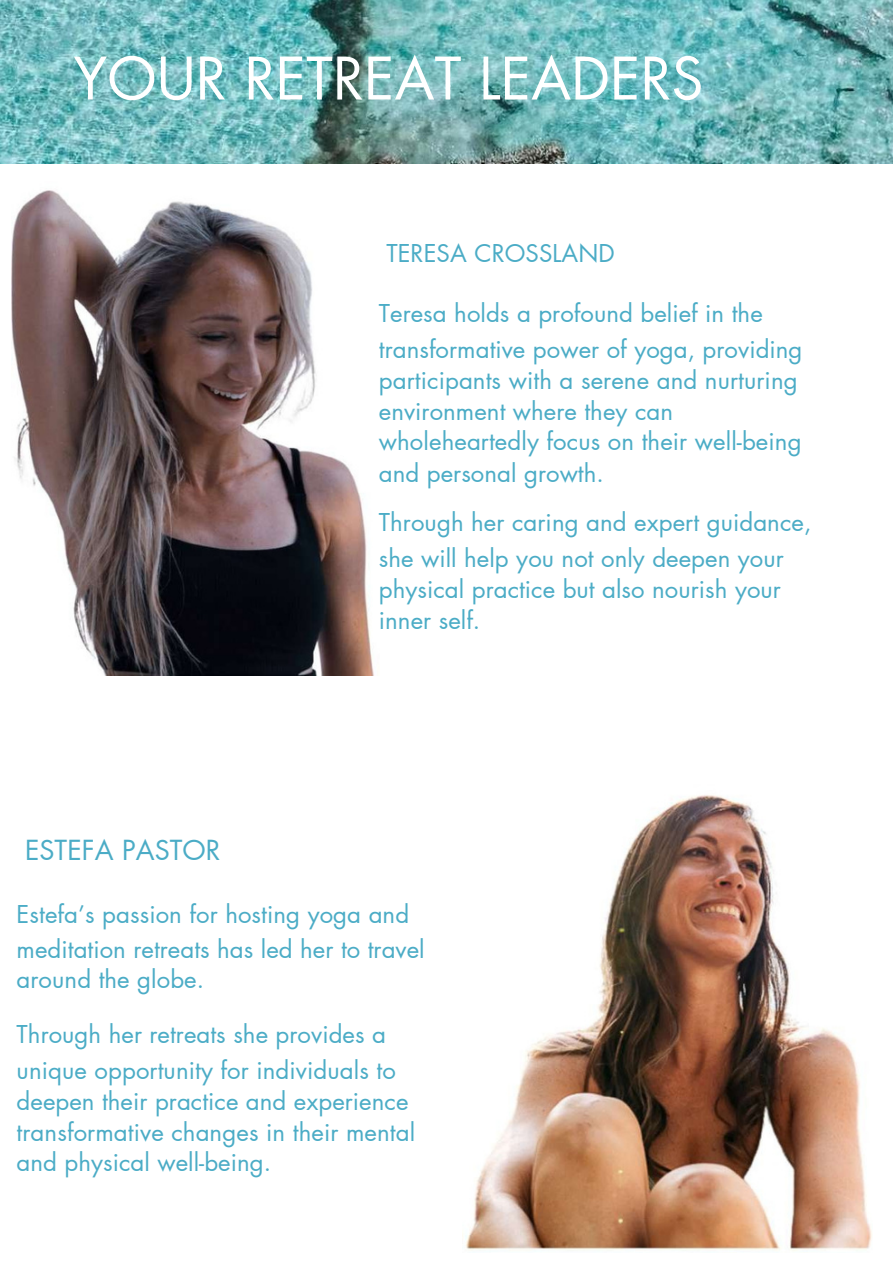
<style>
.page{position:relative;width:893px;height:1264px;background:#fff}
.page>*{position:absolute;margin:0;border:0;box-sizing:border-box;transform-origin:0 0}
.t1{font:57px "Futura LT Pro";color:#fff}
.t2{font:27px "Futura LT Pro";color:#4bacc6}
.t3{font:24px "Futura LT Pro";color:#4bacc6}
</style>
<div class="page">
<img style="left:0;top:0;width:892px;height:163px">
<img style="left:11px;top:190px;width:363px;height:485px">
<img style="left:465px;top:795px;width:407px;height:456px">
<p class="t1" style="left:73px;top:52px;width:631px">YOUR RETREAT LEADERS</p>
<p class="t2" style="left:25px;top:837px;width:197px">ESTEFA PASTOR</p>
<p class="t3" style="left:386px;top:243px;width:230px">TERESA CROSSLAND</p>
<p class="t3" style="left:379px;top:302px;width:385px">Teresa holds a profound belief in the</p>
<p class="t3" style="left:379px;top:338px;width:425px">transformative power of yoga, providing</p>
<p class="t3" style="left:379px;top:369px;width:420px">participants with a serene and nurturing</p>
<p class="t3" style="left:379px;top:400px;width:296px">environment where they can</p>
<p class="t3" style="left:379px;top:430px;width:424px">wholeheartedly focus on their well-being</p>
<p class="t3" style="left:379px;top:462px;width:226px">and personal growth.</p>
<p class="t3" style="left:379px;top:511px;width:434px">Through her caring and expert guidance,</p>
<p class="t3" style="left:379px;top:547px;width:406px">she will help you not only deepen your</p>
<p class="t3" style="left:379px;top:578px;width:403px">physical practice but also nourish your</p>
<p class="t3" style="left:379px;top:609px;width:103px">inner self.</p>
<p class="t3" style="left:17px;top:902px;width:394px">Estefa’s passion for hosting yoga and</p>
<p class="t3" style="left:17px;top:937px;width:409px">meditation retreats has led her to travel</p>
<p class="t3" style="left:17px;top:968px;width:189px">around the globe.</p>
<p class="t3" style="left:17px;top:1023px;width:371px">Through her retreats she provides a</p>
<p class="t3" style="left:17px;top:1059px;width:381px">unique opportunity for individuals to</p>
<p class="t3" style="left:17px;top:1089px;width:393px">deepen their practice and experience</p>
<p class="t3" style="left:17px;top:1121px;width:400px">transformative changes in their mental</p>
<p class="t3" style="left:17px;top:1151px;width:256px">and physical well-being.</p>
</div>
